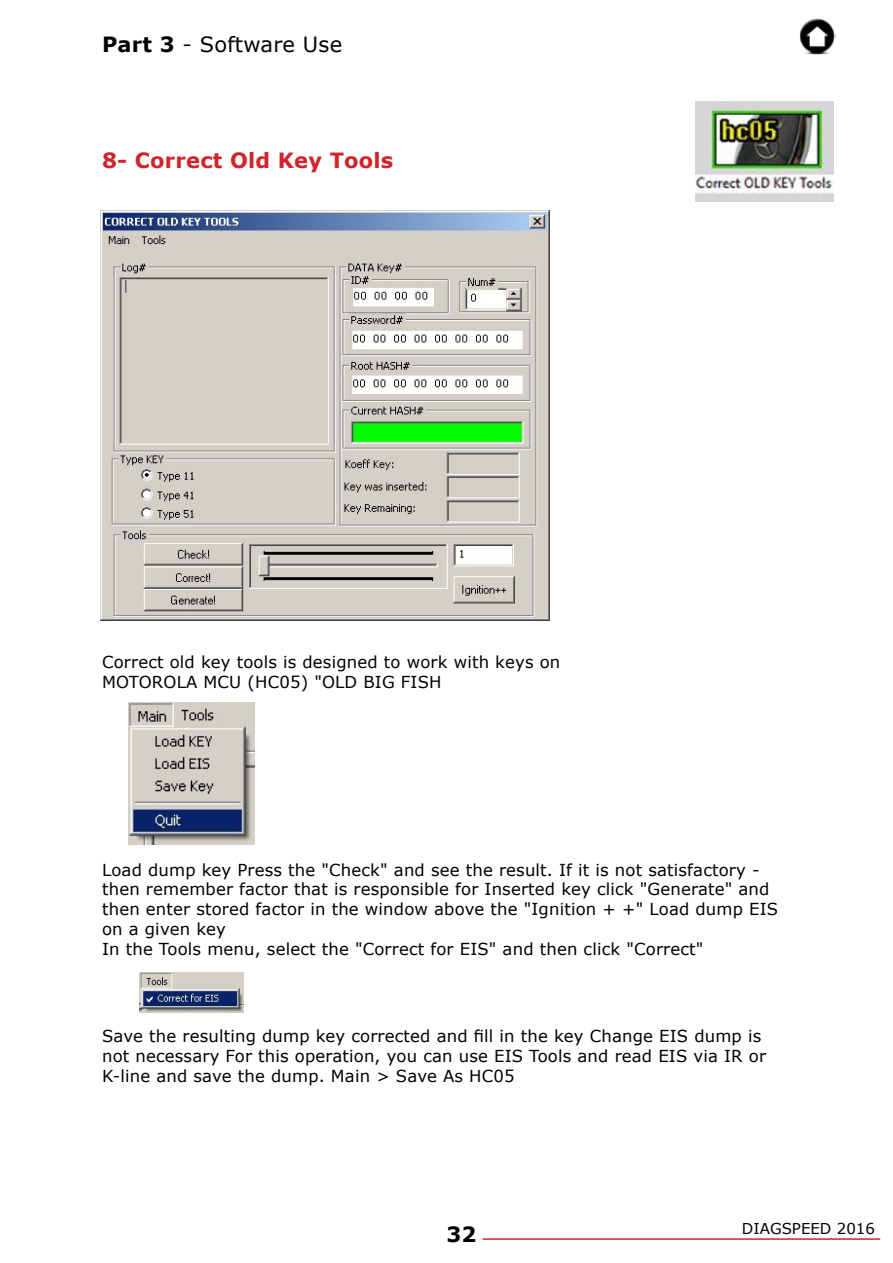
<style>
.page{position:relative;width:893px;height:1263px;background:#fff}
.page>*{position:absolute;margin:0;border:0;box-sizing:border-box;transform-origin:0 0}
.t1{font:700 21px "Verdana";letter-spacing:.01em;color:#d2232a}
.t2{font:21px "Verdana";letter-spacing:.01em;color:#000}
.t3{font:700 21px "Verdana";color:#000}
.t4{font:16.5px/19.8px "Verdana";letter-spacing:.01em;color:#000}
.t5{font:15px "Verdana";color:#000}
.s1{font-weight:700}
</style>
<div class="page">
<hr style="left:483px;top:1238px;width:397px;height:2px;background:#d2232a">
<img style="left:799px;top:18px;width:37px;height:36px">
<img style="left:101px;top:211px;width:449px;height:410px">
<img style="left:695px;top:101px;width:138px;height:101px">
<img style="left:128px;top:702px;width:127px;height:143px">
<img style="left:140px;top:973px;width:103px;height:39px">
<p class="t2" style="left:102px;top:31px;width:242px"><span class="s1">Part 3</span> - Software Use</p>
<p class="t1" style="left:102px;top:147px;width:293px">8- Correct Old Key Tools</p>
<p class="t4" style="left:102px;top:652px;width:460px">Correct old key tools is designed to work with keys on<br>MOTOROLA MCU (HC05) "OLD BIG FISH</p>
<p class="t4" style="left:102px;top:859px;width:678px">Load dump key Press the "Check" and see the result. If it is not satisfactory - then remember factor that is responsible for Inserted key click "Generate" and then enter stored factor in the window above the "Ignition + +" Load dump EIS on a given key<br>In the Tools menu, select the "Correct for EIS" and then click "Correct"</p>
<p class="t4" style="left:102px;top:1025px;width:666px">Save the resulting dump key corrected and fill in the key Change EIS dump is not necessary For this operation, you can use EIS Tools and read EIS via IR or<br>K-line and save the dump. Main &gt; Save As HC05</p>
<p class="t3" style="left:447px;top:1221px;width:31px">32</p>
<p class="t5" style="left:742px;top:1219px;width:135px">DIAGSPEED 2016</p>
</div>
